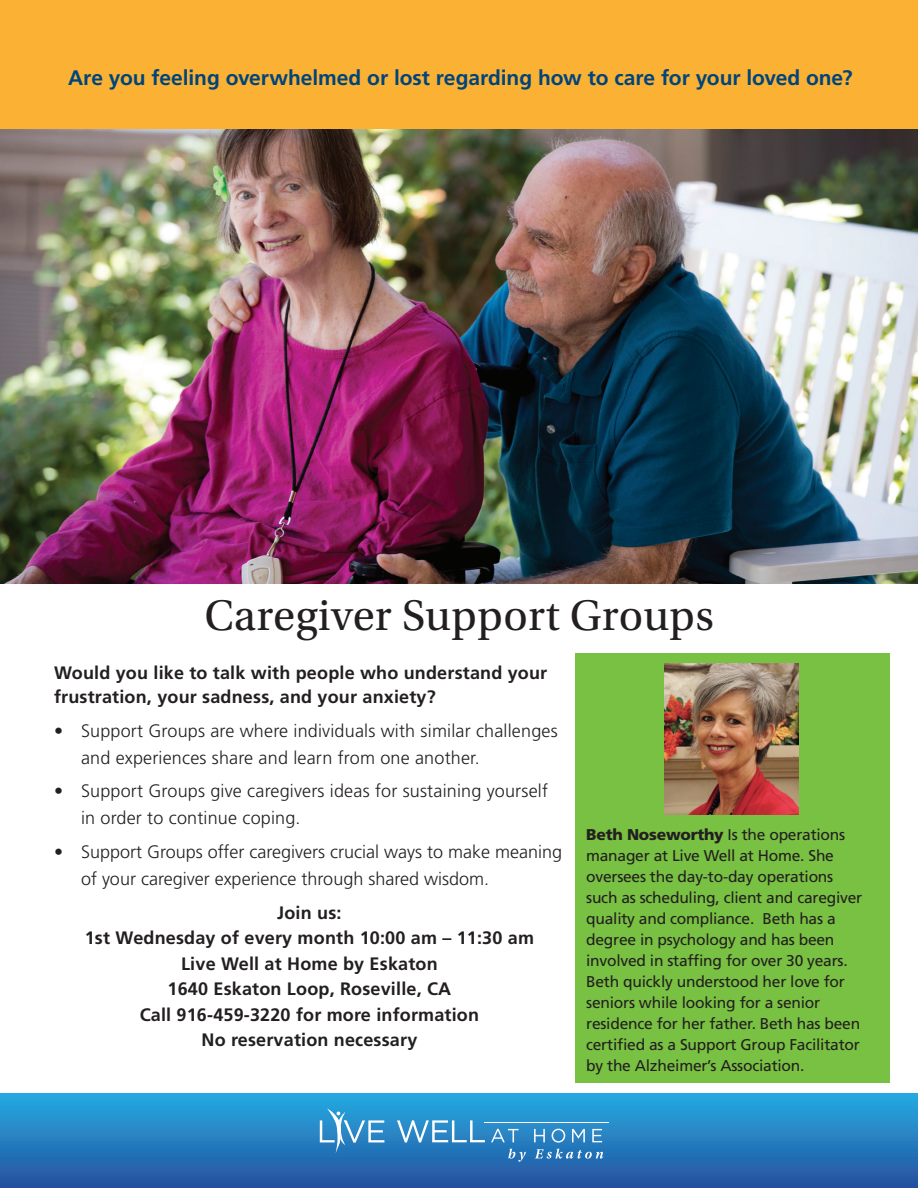
<style>
.page{position:relative;width:918px;height:1188px;background:#fff}
.page>*{position:absolute;margin:0;border:0;box-sizing:border-box;transform-origin:0 0}
.t1{font:45px "Utopia Std";letter-spacing:.01em;color:#231f20}
.t2{font:700 21px "Frutiger LT Std";letter-spacing:-.005em;color:#00447b}
.t3{font:300 18px/27px "Frutiger LT Std";letter-spacing:.01em;color:#231f20}
.t4{font:700 18px/25.5px "Frutiger LT Std";letter-spacing:.01em;color:#231f20}
.t5{font:15.6px/21px "Frutiger LT Std";letter-spacing:-.015em;color:#231f20}
.s1{font-weight:900}
</style>
<div class="page">
<div style="left:0;top:0;width:918px;height:157px;background:#fbb133"></div>
<div style="left:0;top:1093px;width:918px;height:95px;background:linear-gradient(to bottom,#26ace2,#25509d)"></div>
<img style="left:0;top:129px;width:918px;height:454px">
<svg style="left:397px;top:1120px;width:88px;height:22px"></svg>
<svg style="left:491px;top:1129px;width:28px;height:13px"></svg>
<svg style="left:534px;top:1129px;width:11px;height:13px"></svg>
<svg style="left:552px;top:1129px;width:13px;height:14px"></svg>
<svg style="left:572px;top:1129px;width:13px;height:13px"></svg>
<svg style="left:592px;top:1129px;width:10px;height:13px"></svg>
<svg style="left:320px;top:1108px;width:64px;height:45px;background:#4b9cd0"></svg>
<svg style="left:508px;top:1149px;width:18px;height:13px"></svg>
<svg style="left:535px;top:1149px;width:68px;height:10px"></svg>
<div style="left:576px;top:653px;width:314px;height:430px;background:#79c142"></div>
<img style="left:664px;top:663px;width:134px;height:151px">
<h2 class="t2" style="left:68px;top:65px;width:786px">Are you feeling overwhelmed or lost regarding how to care for your loved one?</h2>
<h1 class="t1" style="left:204px;top:591px;width:511px">Caregiver Support Groups</h1>
<p class="t4" style="left:54px;top:661px;width:495px;line-height:24px">Would you like to talk with people who understand your frustration, your sadness, and your anxiety?</p>
<p class="t3" style="left:81px;top:717px;width:478px;text-indent:-27px">• Support Groups are where individuals with similar challenges and experiences share and learn from one another.</p>
<p class="t3" style="left:81px;top:778px;width:469px;text-indent:-27px">• Support Groups give caregivers ideas for sustaining yourself in order to continue coping.</p>
<p class="t3" style="left:81px;top:839px;width:483px;text-indent:-27px">• Support Groups offer caregivers crucial ways to make meaning of your caregiver experience through shared wisdom.</p>
<p class="t4" style="left:85px;top:900px;width:451px;text-align:center">Join us:<br>1st Wednesday of every month 10:00 am – 11:30 am<br>Live Well at Home by Eskaton<br>1640 Eskaton Loop, Roseville, CA<br>Call 916-459-3220 for more information<br>No reservation necessary</p>
<p class="t5" style="left:586px;top:825px;width:278px"><span class="s1">Beth Noseworthy</span> Is the operations manager at Live Well at Home. She oversees the day-to-day operations such as scheduling, client and caregiver quality and compliance. Beth has a degree in psychology and has been involved in staffing for over 30 years.<br>Beth quickly understood her love for seniors while looking for a senior residence for her father. Beth has been certified as a Support Group Facilitator by the Alzheimer’s Association.</p>
</div>
